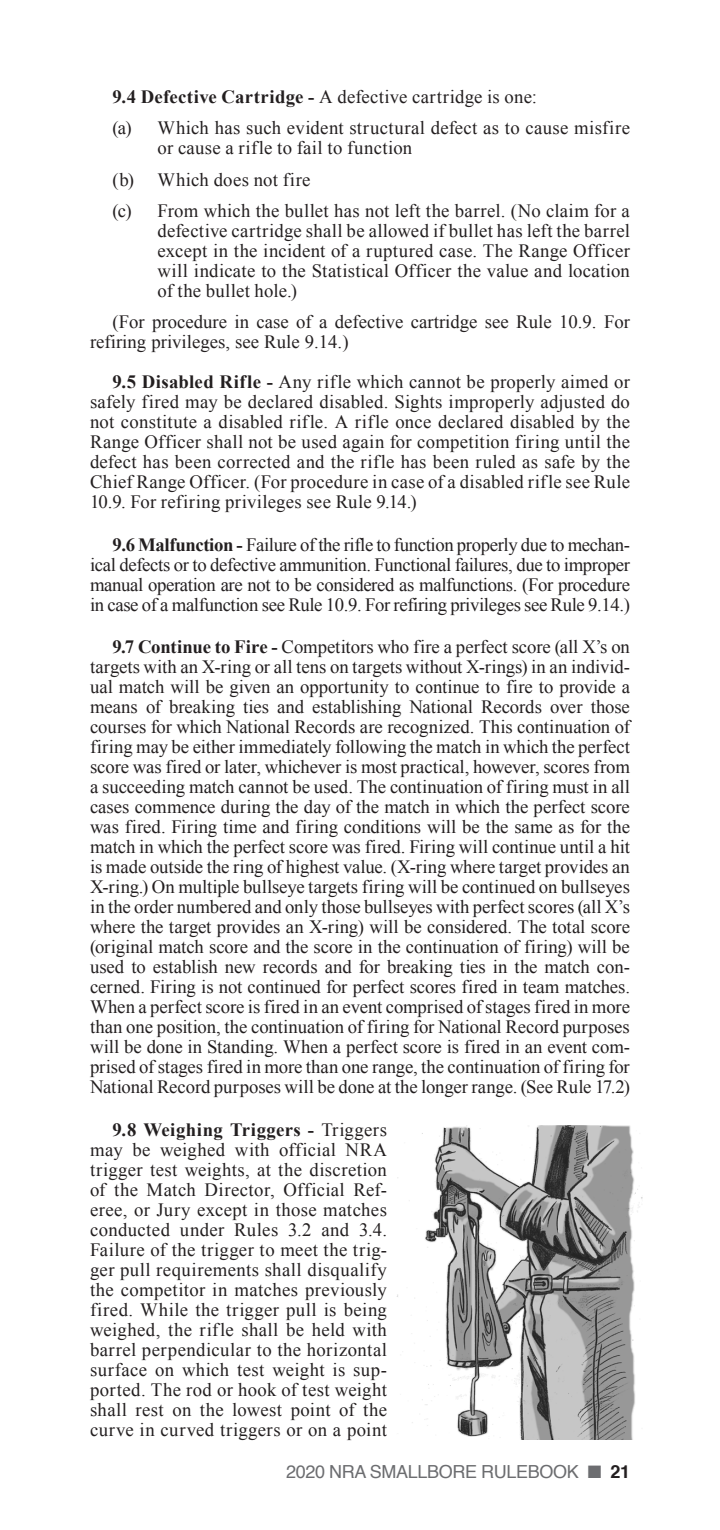
<style>
.page{position:relative;width:720px;height:1530px;background:#fff}
.page>*{position:absolute;margin:0;border:0;box-sizing:border-box;transform-origin:0 0}
.Main_Rule{font:18.75px/20px "Times New Roman";letter-spacing:.005em;color:#231f20;text-align:justify}
.List_Main{font:18.75px/20px "Times New Roman";letter-spacing:.015em;color:#231f20}
.Text{font:18.75px/20px "Times New Roman";color:#231f20}
.t1{font:18px "Helvetica";letter-spacing:-.02em;color:#6c6d70}
.s1{font-weight:700}
.s2{font-weight:700;color:#231f20}
</style>
<div class="page">
<img style="left:397px;top:1125px;width:246px;height:315px">
<p class="Main_Rule" style="left:112px;top:86px;width:426px"><span class="s1">9.4 Defective Cartridge -</span> A defective cartridge is one:</p>
<p class="List_Main" style="left:158px;top:118px;width:474px;text-indent:-45px">(a) Which has such evident structural defect as to cause misfire or cause a rifle to fail to function</p>
<p class="List_Main" style="left:112px;top:169px;width:200px">(b) Which does not fire</p>
<p class="List_Main" style="left:158px;top:200px;width:474px;text-align:justify;text-indent:-45px">(c) From which the bullet has not left the barrel. (No claim for a defective cartridge shall be allowed if bullet has left the barrel except in the incident of a ruptured case. The Range Officer will indicate to the Statistical Officer the value and location of the bullet hole.)</p>
<p class="Text" style="left:90px;top:311px;width:542px;text-indent:22px">(For procedure in case of a defective cartridge see Rule 10.9. For refiring privileges, see Rule 9.14.)</p>
<p class="Main_Rule" style="left:90px;top:371px;width:542px;text-indent:22px"><span class="s1">9.5 Disabled Rifle -</span> Any rifle which cannot be properly aimed or safely fired may be declared disabled. Sights improperly adjusted do not constitute a disabled rifle. A rifle once declared disabled by the Range Officer shall not be used again for competition firing until the defect has been corrected and the rifle has been ruled as safe by the Chief Range Officer. (For procedure in case of a disabled rifle see Rule 10.9. For refiring privileges see Rule 9.14.)</p>
<p class="Main_Rule" style="left:90px;top:534px;width:542px;text-indent:22px"><span class="s1">9.6 Malfunction -</span> Failure of the rifle to function properly due to mechan&shy;ical defects or to defective ammunition. Functional failures, due to improper manual operation are not to be considered as malfunctions. (For procedure in case of a malfunction see Rule 10.9. For refiring privileges see Rule 9.14.)</p>
<p class="Main_Rule" style="left:90px;top:636px;width:542px;text-indent:22px"><span class="s1">9.7 Continue to Fire -</span> Competitors who fire a perfect score (all X’s on targets with an X-ring or all tens on targets without X-rings) in an individ&shy;ual match will be given an opportunity to continue to fire to provide a means of breaking ties and establishing National Records over those courses for which National Records are recognized. This continuation of firing may be either immediately following the match in which the perfect score was fired or later, whichever is most practical, however, scores from a succeeding match cannot be used. The continuation of firing must in all cases commence during the day of the match in which the perfect score was fired. Firing time and firing conditions will be the same as for the match in which the perfect score was fired. Firing will continue until a hit is made outside the ring of highest value. (X-ring where target provides an X-ring.) On multiple bullseye targets firing will be continued on bullseyes in the order numbered and only those bullseyes with perfect scores (all X’s where the target provides an X-ring) will be considered. The total score (original match score and the score in the continuation of firing) will be used to establish new records and for breaking ties in the match con&shy;cerned. Firing is not continued for perfect scores fired in team matches.<br>When a perfect score is fired in an event comprised of stages fired in more than one position, the continuation of firing for National Record purposes will be done in Standing. When a perfect score is fired in an event com&shy;prised of stages fired in more than one range, the continuation of firing for National Record purposes will be done at the longer range. (See Rule 17.2)</p>
<p class="Main_Rule" style="left:90px;top:1119px;width:299px;text-indent:22px"><span class="s1">9.8 Weighing Triggers -</span> Triggers may be weighed with official NRA trigger test weights, at the discretion of the Match Director, Official Ref&shy;eree, or Jury except in those matches conducted under Rules 3.2 and 3.4.<br>Failure of the trigger to meet the trig&shy;ger pull requirements shall disqualify the competitor in matches previously fired. While the trigger pull is being weighed, the rifle shall be held with barrel perpendicular to the horizontal surface on which test weight is sup&shy;ported. The rod or hook of test weight shall rest on the lowest point of the curve in curved triggers or on a point</p>
<p class="t1" style="left:286px;top:1458px;width:345px">2020 NRA SMALLBORE RULEBOOK ■ <span class="s2">21</span></p>
</div>
